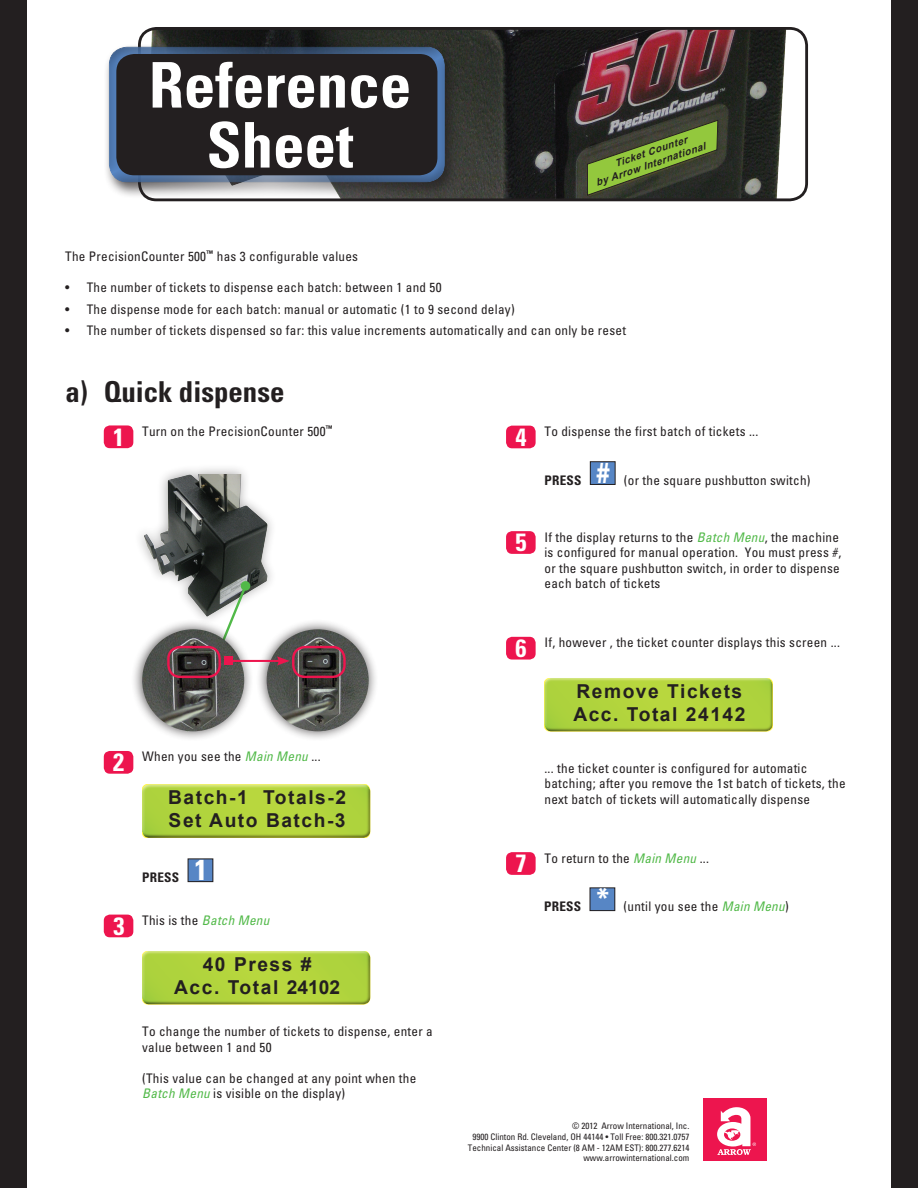
<style>
.page{position:relative;width:918px;height:1188px;background:#fff}
.page>*{position:absolute;margin:0;border:0;box-sizing:border-box;transform-origin:0 0}
.t1{font:700 condensed 63px/60px "Univers";color:#fff;text-align:center}
.t2{font:700 condensed 28.8px "Univers";color:#231f20}
.t3{font:700 19.2px/23.1px "Arial";letter-spacing:.08em;color:#231f20}
.t4{font:condensed 13.2px/15.6px "Univers";letter-spacing:.02em;color:#231f20}
.t5{font:700 condensed 13.2px "Univers";letter-spacing:.02em;color:#231f20}
.t6{font:italic 700 9.9px/11.9px "Arial";color:#231f20}
.t7{font:condensed 9px/10.5px "Univers";color:#231f20;text-align:right}
.s1{font-weight:700;font-size:24.9px;color:#fff}
.s2{font-style:italic;color:#51b948}
.s3{font-size:28.8px;color:#fff}
.s4{font-weight:700}
.s5{font-weight:700;font-size:28.8px;color:#fff}
</style>
<div class="page">
<img style="left:139px;top:28px;width:668px;height:172px">
<div style="left:138px;top:27px;width:670px;height:174px;border:3px solid #231f20;border-radius:17px"></div>
<div style="left:103px;top:43px;width:356px;height:156px;background:#231f20;opacity:.75"></div>
<div style="left:108px;top:45px;width:338px;height:137px;background:#231f20;opacity:.5"></div>
<svg style="left:586px;top:118px;width:133px;height:78px;background:#596d36"></svg>
<div style="left:116px;top:54px;width:321px;height:121px;background:#231f20;border-radius:18px"></div>
<div style="left:0;top:0;width:27px;height:1188px;background:#231f20"></div>
<div style="left:891px;top:0;width:27px;height:1188px;background:#231f20"></div>
<div style="left:704px;top:1099px;width:63px;height:62px;background:#ed154e"></div>
<svg style="left:717px;top:1107px;width:39px;height:48px"></svg>
<div style="left:104px;top:425px;width:29px;height:23px;background:#ed154e;border-radius:6px"></div>
<div style="left:134px;top:464px;width:143px;height:162px;background:#231f20;opacity:.39"></div>
<img style="left:142px;top:475px;width:132px;height:146px">
<svg style="left:183px;top:581px;width:68px;height:38px"></svg>
<div style="left:131px;top:619px;width:123px;height:123px;background:#231f20;opacity:.75"></div>
<img style="left:142px;top:629px;width:102px;height:102px;border-radius:51px">
<div style="left:255px;top:619px;width:124px;height:123px;background:#231f20;opacity:.75"></div>
<img style="left:267px;top:629px;width:102px;height:102px;border-radius:51px">
<hr style="left:229px;top:660px;width:52px;height:2px;background:#ed154e">
<div style="left:225px;top:657px;width:8px;height:8px;background:#ed154e"></div>
<svg style="left:277px;top:656px;width:13px;height:10px"></svg>
<div style="left:167px;top:646px;width:54px;height:32px;border:2px solid #ed154e;border-radius:12px"></div>
<div style="left:292px;top:646px;width:54px;height:32px;border:2px solid #ed154e;border-radius:12px"></div>
<div style="left:104px;top:751px;width:29px;height:23px;background:#ed154e;border-radius:6px"></div>
<div style="left:141px;top:783px;width:230px;height:53px;background:#ecef6e"></div>
<div style="left:141px;top:785px;width:230px;height:54px;background:#231f20;opacity:.75"></div>
<div style="left:188px;top:859px;width:25px;height:23px;background:#5786c5"></div>
<div style="left:506px;top:426px;width:30px;height:22px;background:#ed154e;border-radius:6px"></div>
<div style="left:590px;top:462px;width:25px;height:22px;background:#5786c5"></div>
<div style="left:590px;top:461px;width:26px;height:24px;border:1px solid #231f20"></div>
<div style="left:506px;top:531px;width:30px;height:23px;background:#ed154e;border-radius:6px"></div>
<div style="left:104px;top:915px;width:29px;height:22px;background:#ed154e;border-radius:6px"></div>
<div style="left:141px;top:951px;width:230px;height:55px;background:#231f20;opacity:.75"></div>
<div style="left:506px;top:852px;width:30px;height:23px;background:#ed154e;border-radius:6px"></div>
<div style="left:590px;top:888px;width:25px;height:23px;background:#5786c5"></div>
<div style="left:590px;top:887px;width:25px;height:24px;border:1px solid #231f20"></div>
<div style="left:543px;top:678px;width:230px;height:55px;background:#231f20;opacity:.75"></div>
<div style="left:506px;top:637px;width:30px;height:23px;background:#ed154e;border-radius:6px"></div>
<h1 class="t1" style="left:149px;top:55px;width:264px">Reference<br>Sheet</h1>
<p class="t6" style="left:590px;top:167px;width:117px;text-indent:24px;rotate:-19deg">Ticket Counter<br>by Arrow International</p>
<p class="t4" style="left:65px;top:248px;width:294px">The PrecisionCounter 500<sup>™</sup> has 3 configurable values</p>
<p class="t4" style="left:65px;top:279px;width:378px">• The number of tickets to dispense each batch: between 1 and 50</p>
<p class="t4" style="left:65px;top:301px;width:451px">• The dispense mode for each batch: manual or automatic (1 to 9 second delay)</p>
<p class="t4" style="left:65px;top:323px;width:562px">• The number of tickets dispensed so far: this value increments automatically and can only be reset</p>
<h2 class="t2" style="left:65px;top:374px;width:221px">a) Quick dispense</h2>
<p class="t4" style="left:113px;top:423px;width:221px"><span class="s1">1</span> Turn on the PrecisionCounter 500<sup>™</sup></p>
<p class="t4" style="left:113px;top:749px;width:209px"><span class="s1">2</span> When you see the <span class="s2">Main Menu</span> ...</p>
<h3 class="t3" style="left:168px;top:787px;width:179px">Batch-1 Totals-2<br>Set Auto Batch-3</h3>
<p class="t5" style="left:142px;top:869px;width:67px">PRESS <span class="s3">1</span></p>
<p class="t4" style="left:113px;top:912px;width:158px"><span class="s1">3</span> This is the <span class="s2">Batch Menu</span></p>
<h3 class="t3" style="left:174px;top:953px;width:167px;text-align:center">40 Press #<br>Acc. Total 24102</h3>
<p class="t4" style="left:142px;top:1023px;width:292px">To change the number of tickets to dispense, enter a value between 1 and 50</p>
<p class="t4" style="left:142px;top:1070px;width:276px">(This value can be changed at any point when the<br><span class="s2">Batch Menu</span> is visible on the display)</p>
<p class="t4" style="left:515px;top:423px;width:244px"><span class="s1">4</span> To dispense the first batch of tickets ...</p>
<p class="t4" style="left:544px;top:472px;width:268px"><span class="s4">PRESS</span> <span class="s5">#</span> (or the square pushbutton switch)</p>
<p class="t4" style="left:544px;top:529px;width:298px;text-indent:-29px"><span class="s1">5</span> If the display returns to the <span class="s2">Batch Menu</span>, the machine is configured for manual operation. You must press #, or the square pushbutton switch, in order to dispense each batch of tickets</p>
<p class="t4" style="left:515px;top:635px;width:326px"><span class="s1">6</span> If, however , the ticket counter displays this screen ...</p>
<h3 class="t3" style="left:573px;top:680px;width:174px">Remove Tickets<br>Acc. Total 24142</h3>
<p class="t4" style="left:544px;top:760px;width:303px">... the ticket counter is configured for automatic batching; after you remove the 1st batch of tickets, the next batch of tickets will automatically dispense</p>
<p class="t4" style="left:515px;top:850px;width:195px"><span class="s1">7</span> To return to the <span class="s2">Main Menu</span> ...</p>
<p class="t4" style="left:544px;top:898px;width:246px"><span class="s4">PRESS</span> <span class="s5">*</span> (until you see the <span class="s2">Main Menu</span>)</p>
<p class="t7" style="left:468px;top:1121px;width:223px">© 2012 Arrow International, Inc.<br>9900 Clinton Rd. Cleveland, OH 44144 • Toll Free: 800.321.0757<br>Technical Assistance Center (8 AM - 12AM EST): 800.277.6214 www.arrowinternational.com</p>
</div>
